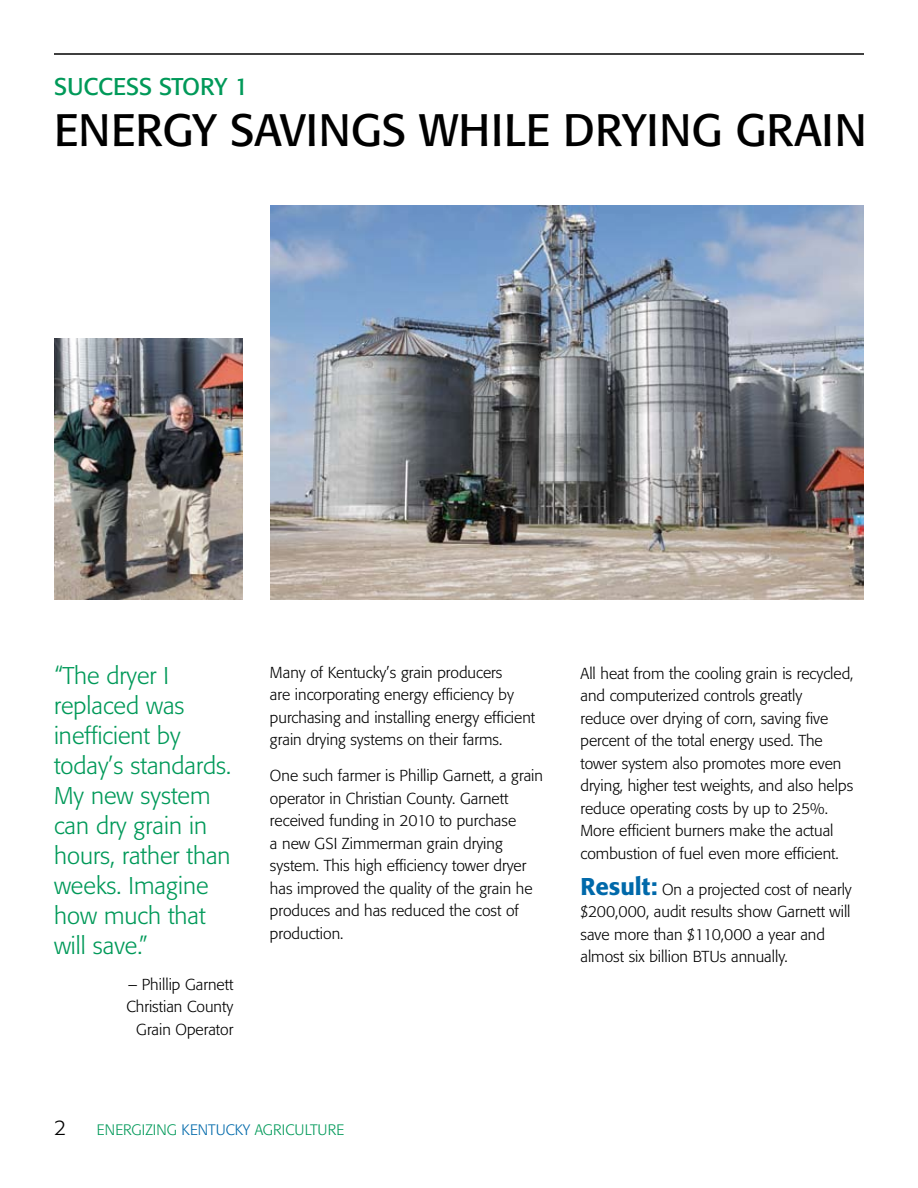
<style>
.page{position:relative;width:918px;height:1188px;background:#fff}
.page>*{position:absolute;margin:0;border:0;box-sizing:border-box;transform-origin:0 0}
.t1{font:45px "Formata";color:#000}
.t2{font:300 24px/30px "Formata";color:#009959}
.t3{font:24px "Formata";color:#009959}
.t4{font:300 21px "Formata";color:#000}
.t5{font:300 15.75px/22.5px "Formata";color:#000}
.t6{font:300 15px "Formata";color:#009959}
.s1{color:#0069aa}
.s2{font-weight:500;font-size:24px;color:#0069aa}
</style>
<div class="page">
<hr style="left:54px;top:53px;width:810px;height:2px;background:#000">
<img style="left:271px;top:206px;width:592px;height:394px">
<img style="left:55px;top:338px;width:187px;height:261px">
<h2 class="t3" style="left:54px;top:72px;width:196px">SUCCESS STORY 1</h2>
<h1 class="t1" style="left:54px;top:103px;width:814px">ENERGY SAVINGS WHILE DRYING GRAIN</h1>
<h2 class="t2" style="left:54px;top:661px;width:179px">“The dryer I replaced was inefficient by today’s standards.<br>My new system can dry grain in hours, rather than weeks. Imagine how much that will save.”</h2>
<p class="t5" style="left:126px;top:973px;width:109px;text-align:right">– Phillip Garnett<br>Christian County<br>Grain Operator</p>
<p class="t5" style="left:270px;top:661px;width:267px">Many of Kentucky’s grain producers<br>are incorporating energy efficiency by purchasing and installing energy efficient grain drying systems on their farms.</p>
<p class="t5" style="left:270px;top:765px;width:275px">One such farmer is Phillip Garnett, a grain operator in Christian County. Garnett received funding in 2010 to purchase<br>a new GSI Zimmerman grain drying system. This high efficiency tower dryer has improved the quality of the grain he produces and has reduced the cost of production.</p>
<h3 class="t4" style="left:54px;top:1115px;width:14px">2</h3>
<p class="t6" style="left:97px;top:1121px;width:247px">Energizing <span class="s1">Kentucky</span> Agriculture</p>
<p class="t5" style="left:580px;top:662px;width:275px">All heat from the cooling grain is recycled, and computerized controls greatly<br>reduce over drying of corn, saving five percent of the total energy used. The tower system also promotes more even drying, higher test weights, and also helps reduce operating costs by up to 25%.<br>More efficient burners make the actual combustion of fuel even more efficient.</p>
<p class="t5" style="left:580px;top:878px;width:273px"><span class="s2">Result:</span> On a projected cost of nearly $200,000, audit results show Garnett will save more than $110,000 a year and almost six billion BTUs annually.</p>
</div>
